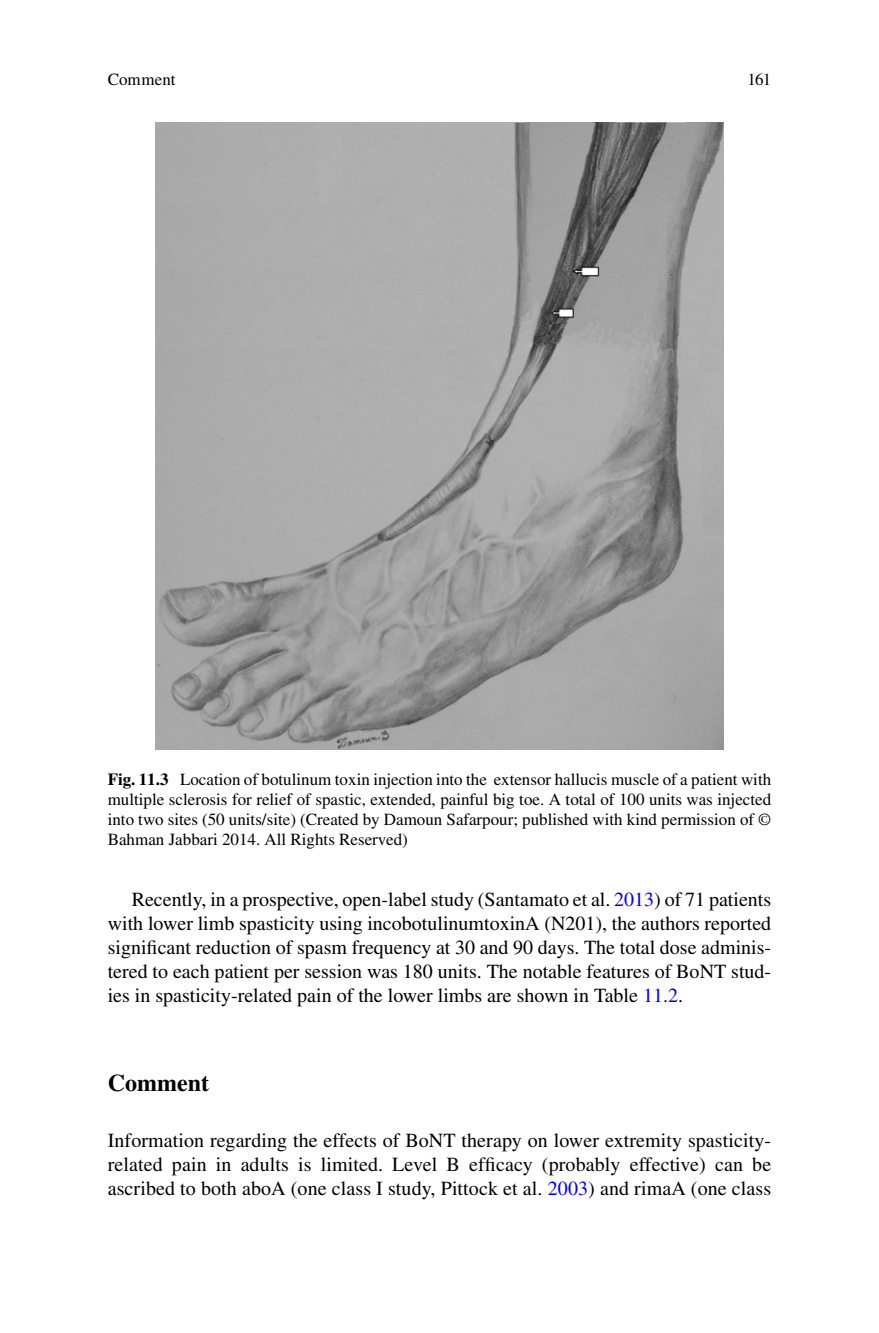
<style>
.page{position:relative;width:879px;height:1333px;background:#fff}
.page>*{position:absolute;margin:0;border:0;box-sizing:border-box;transform-origin:0 0}
.t1{font:700 24px "Hygxbl Times";color:#000}
.t2{font:20px/24px "Krfdbd Times";color:#000;text-align:justify}
.t3{font:17px/20px "Krfdbd Times";color:#000;text-align:justify}
.s1{font-family:"Hygxbl Times";font-weight:700}
.s2{color:#0000fa}
</style>
<div class="page">
<img style="left:156px;top:122px;width:567px;height:627px">
<p class="t3" style="left:108px;top:71px;width:69px">Comment</p>
<p class="t3" style="left:747px;top:71px;width:25px">161</p>
<p class="t3" style="left:108px;top:770px;width:665px"><span class="s1">Fig. 11.3</span> Location of botulinum toxin injection into the extensor hallucis muscle of a patient with multiple sclerosis for relief of spastic, extended, painful big toe. A total of 100 units was injected into two sites (50 units/site) (Created by Damoun Safarpour; published with kind permission of © Bahman Jabbari 2014. All Rights Reserved)</p>
<p class="t2" style="left:108px;top:889px;width:665px;text-indent:24px">Recently, in a prospective, open-label study (Santamato et al. <span class="s2">2013</span> ) of 71 patients with lower limb spasticity using incobotulinumtoxinA (N201), the authors reported significant reduction of spasm frequency at 30 and 90 days. The total dose adminis&shy;tered to each patient per session was 180 units. The notable features of BoNT stud&shy;ies in spasticity-related pain of the lower limbs are shown in Table <span class="s2">11.2</span> .</p>
<p class="t1" style="left:108px;top:1073px;width:103px">Comment</p>
<p class="t2" style="left:108px;top:1129px;width:665px">Information regarding the effects of BoNT therapy on lower extremity spasticity&shy;related pain in adults is limited. Level B efficacy (probably effective) can be ascribed to both aboA (one class I study, Pittock et al. <span class="s2">2003</span> ) and rimaA (one class</p>
</div>
